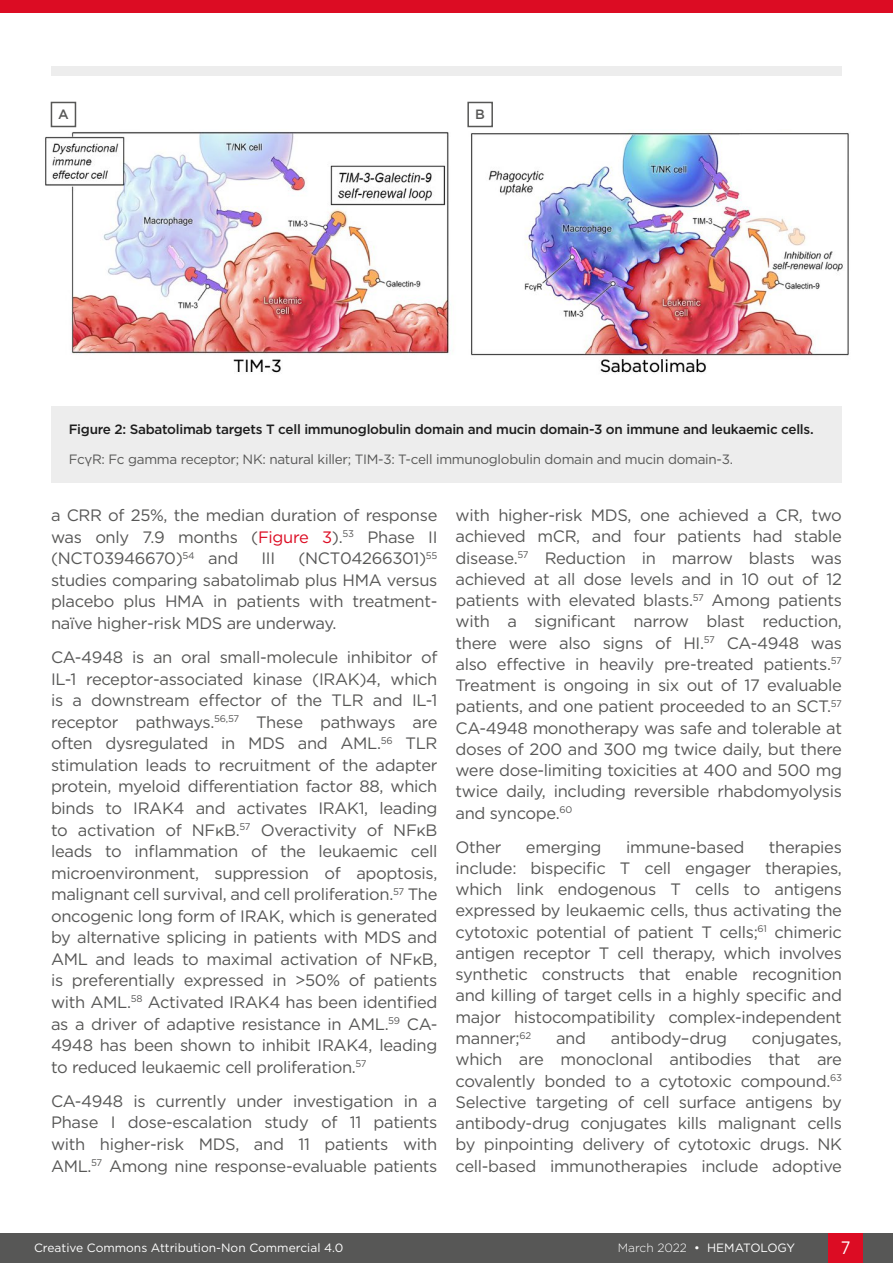
<style>
.page{position:relative;width:893px;height:1263px;background:#fff}
.page>*{position:absolute;margin:0;border:0;box-sizing:border-box;transform-origin:0 0}
.t1{font:18px "Gotham";color:#fff;scale:.9 1}
.Body_Text__Justifica{font:16.5px/21.3px "Gotham";letter-spacing:-.02em;color:#575756;text-align:justify}
.t2{font:500 13.5px "Gotham";letter-spacing:-.02em;color:#1d1d1d}
.t3{font:13.5px "Gotham";letter-spacing:-.02em;color:#575756}
.t4{font:500 13.5px "Gotham";color:#575756}
.t5{font:12px "Gotham";color:#fff}
.s1{color:#dc0c23}
.s2{font-weight:300}
</style>
<div class="page">
<div style="left:0;top:1233px;width:893px;height:30px;background:#575756"></div>
<div style="left:829px;top:1233px;width:34px;height:30px;background:#dc0c23"></div>
<div style="left:0;top:0;width:893px;height:13px;background:#dc0c23"></div>
<div style="left:51px;top:67px;width:791px;height:9px;background:#ededed"></div>
<div style="left:51px;top:406px;width:791px;height:76px;background:#ededed"></div>
<img style="left:45px;top:131px;width:804px;height:242px">
<div style="left:51px;top:102px;width:25px;height:25px;border:2px solid #575756"></div>
<div style="left:467px;top:102px;width:26px;height:25px;border:2px solid #575756"></div>
<p class="t4" style="left:58px;top:106px;width:12px">A</p>
<p class="t4" style="left:475px;top:106px;width:11px">B</p>
<p class="t2" style="left:69px;top:420px;width:746px">Figure 2: Sabatolimab targets T cell immunoglobulin domain and mucin domain-3 on immune and leukaemic cells.</p>
<p class="t3" style="left:69px;top:451px;width:666px">FcγR: Fc gamma receptor; NK: natural killer; TIM-3: T-cell immunoglobulin domain and mucin domain-3.</p>
<p class="Body_Text__Justifica" style="left:51px;top:504px;width:388px">a CRR of 25%, the median duration of response was only 7.9 months (<span class="s1">Figure 3</span>).<sup>53</sup> Phase II (NCT03946670)<sup>54</sup> and</p>
<p class="Body_Text__Justifica" style="left:51px;top:547px;width:388px;text-indent:247px">(NCT04266301)<sup>55 </sup>studies comparing sabatolimab plus HMA versus placebo plus HMA in patients with treatment&shy;naïve higher-risk MDS are underway.</p>
<p class="Body_Text__Justifica" style="left:51px;top:646px;width:388px">CA-4948 is an oral small-molecule inhibitor of IL-1 receptor-associated kinase (IRAK)4, which is a downstream effector of the TLR and IL-1 receptor pathways.<sup>56,57</sup> These pathways are often dysregulated in MDS and AML.<sup>56</sup> TLR stimulation leads to recruitment of the adapter protein, myeloid differentiation factor 88, which binds to IRAK4 and activates IRAK1, leading to activation of NFκB.<sup>57</sup> Overactivity of NFκB leads to inflammation of the leukaemic cell microenvironment, suppression of apoptosis, malignant cell survival, and cell proliferation.<sup>57</sup> The oncogenic long form of IRAK, which is generated by alternative splicing in patients with MDS and AML and leads to maximal activation of NFκB, is preferentially expressed in &gt;50% of patients with AML.<sup>58</sup> Activated IRAK4 has been identified as a driver of adaptive resistance in AML.<sup>59</sup> CA-4948 has been shown to inhibit IRAK4, leading to reduced leukaemic cell proliferation.<sup>57</sup></p>
<p class="Body_Text__Justifica" style="left:51px;top:1090px;width:388px">CA-4948 is currently under investigation in a Phase I dose-escalation study of 11 patients with higher-risk MDS, and 11 patients with AML.<sup>57</sup> Among nine response-evaluable patients</p>
<p class="Body_Text__Justifica" style="left:261px;top:547px;width:15px">III</p>
<p class="Body_Text__Justifica" style="left:455px;top:504px;width:388px">with higher-risk MDS, one achieved a CR, two achieved mCR, and four patients had stable disease.<sup>57</sup> Reduction in marrow blasts was achieved at all dose levels and in 10 out of 12 patients with elevated blasts.<sup>57</sup> Among patients with a significant narrow blast reduction, there were also signs of HI.<sup>57</sup> CA-4948 was also effective in heavily pre-treated patients.<sup>57<br></sup>Treatment is ongoing in six out of 17 evaluable patients, and one patient proceeded to an SCT.<sup>57<br></sup>CA-4948 monotherapy was safe and tolerable at doses of 200 and 300 mg twice daily, but there were dose-limiting toxicities at 400 and 500 mg twice daily, including reversible rhabdomyolysis and syncope.<sup>60</sup></p>
<p class="Body_Text__Justifica" style="left:455px;top:836px;width:47px">Other</p>
<p class="Body_Text__Justifica" style="left:526px;top:836px;width:77px">emerging</p>
<p class="Body_Text__Justifica" style="left:626px;top:836px;width:120px">immune-based</p>
<p class="Body_Text__Justifica" style="left:455px;top:836px;width:388px;text-indent:313px">therapies include: bispecific T cell engager therapies, which link endogenous T cells to antigens expressed by leukaemic cells, thus activating the cytotoxic potential of patient T cells;<sup>61</sup> chimeric antigen receptor T cell therapy, which involves synthetic constructs that enable recognition and killing of target cells in a highly specific and major histocompatibility complex-independent manner;<sup>62</sup></p>
<p class="Body_Text__Justifica" style="left:556px;top:1027px;width:32px">and</p>
<p class="Body_Text__Justifica" style="left:611px;top:1027px;width:118px">antibody–drug</p>
<p class="Body_Text__Justifica" style="left:455px;top:1027px;width:388px;text-indent:296px">conjugates, which are monoclonal antibodies that are covalently bonded to a cytotoxic compound.<sup>63<br></sup>Selective targeting of cell surface antigens by antibody-drug conjugates kills malignant cells by pinpointing delivery of cytotoxic drugs. NK cell-based immunotherapies include adoptive</p>
<p class="t5" style="left:34px;top:1240px;width:311px">Creative Commons Attribution-Non Commercial 4.0</p>
<p class="t5" style="left:618px;top:1240px;width:179px"><span class="s2">March 2022</span> • HEMATOLOGY</p>
<p class="t1" style="left:841px;top:1236px;width:12px">7</p>
</div>
